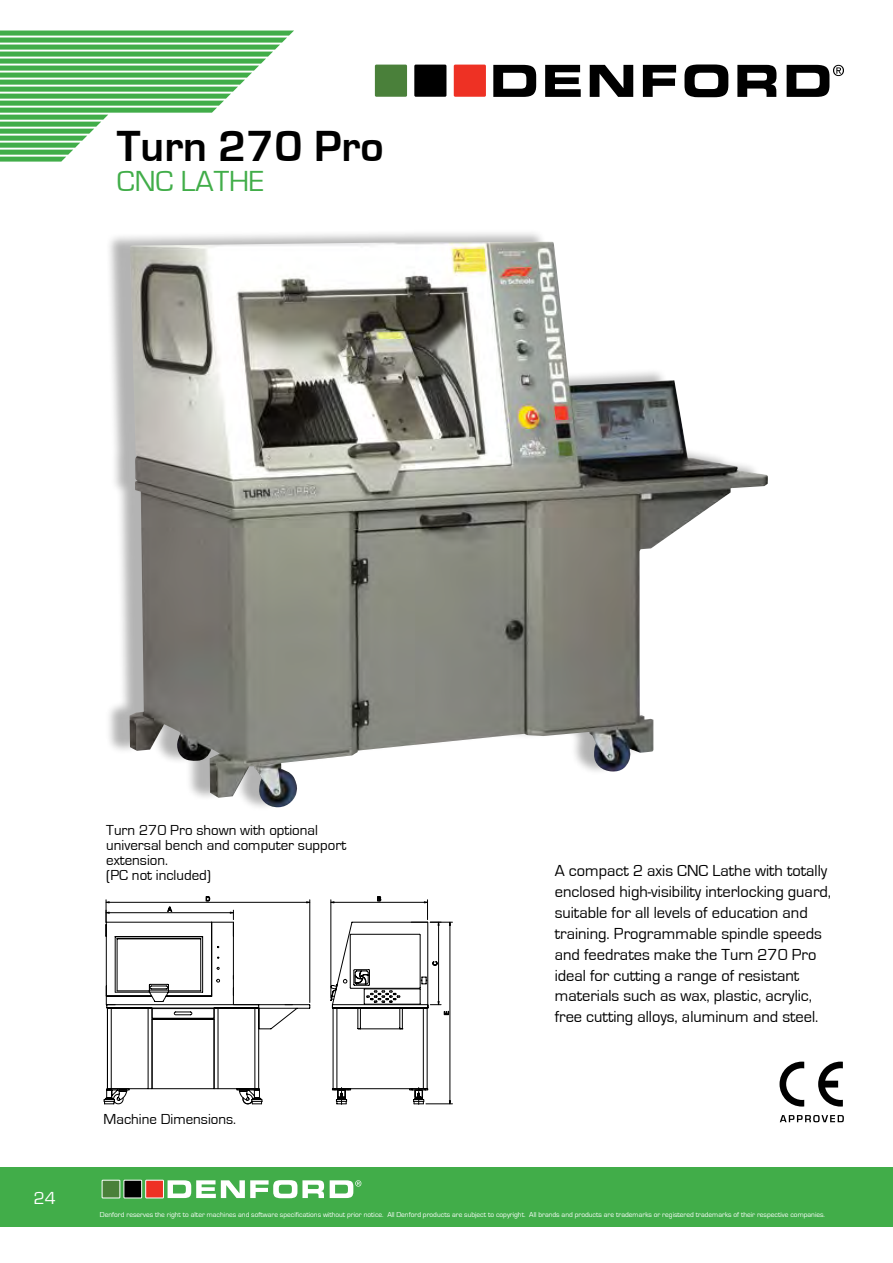
<style>
.page{position:relative;width:893px;height:1263px;background:#fff}
.page>*{position:absolute;margin:0;border:0;box-sizing:border-box;transform-origin:0 0}
.t1{font:700 44.85px "Eurostile";color:#000}
.t2{font:30px "Eurostile";color:#41ad49}
.t3{font:18px "Eurostile";color:#fff}
.t4{font:16.5px/21px "Eurostile";color:#000}
.t5{font:15px/15px "Eurostile";color:#000}
.t6{font:7.35px "Eurostile";color:#fff}
</style>
<div class="page">
<svg style="left:0;top:31px;width:294px;height:131px"></svg>
<div style="left:375px;top:65px;width:32px;height:32px;background:#4a803a"></div>
<div style="left:414px;top:65px;width:32px;height:32px;background:#000"></div>
<div style="left:454px;top:65px;width:32px;height:32px;background:#ee3124"></div>
<svg style="left:493px;top:65px;width:43px;height:32px"></svg>
<svg style="left:545px;top:65px;width:36px;height:32px"></svg>
<svg style="left:590px;top:65px;width:43px;height:32px"></svg>
<svg style="left:643px;top:65px;width:33px;height:32px"></svg>
<svg style="left:684px;top:65px;width:44px;height:32px"></svg>
<svg style="left:737px;top:65px;width:39px;height:32px"></svg>
<svg style="left:787px;top:65px;width:57px;height:32px"></svg>
<div style="left:0;top:1167px;width:893px;height:59px;background:#41ad49"></div>
<div style="left:102px;top:1180px;width:18px;height:18px;background:#4a803a"></div>
<div style="left:102px;top:1180px;width:18px;height:18px;border:1px solid #fff"></div>
<div style="left:124px;top:1180px;width:18px;height:18px;background:#000"></div>
<div style="left:124px;top:1180px;width:18px;height:18px;border:1px solid #fff"></div>
<div style="left:146px;top:1180px;width:17px;height:18px;background:#ee3124"></div>
<div style="left:145px;top:1180px;width:19px;height:18px;border:1px solid #fff"></div>
<svg style="left:168px;top:1180px;width:156px;height:18px"></svg>
<svg style="left:330px;top:1180px;width:31px;height:18px"></svg>
<div style="left:106px;top:229px;width:654px;height:583px;background:#000;opacity:.3"></div>
<img style="left:130px;top:242px;width:638px;height:565px">
<svg style="left:103px;top:896px;width:349px;height:209px"></svg>
<svg style="left:779px;top:1061px;width:25px;height:45px"></svg>
<svg style="left:818px;top:1061px;width:25px;height:45px"></svg>
<svg style="left:780px;top:1115px;width:64px;height:7px"></svg>
<h1 class="t1" style="left:117px;top:122px;width:268px">Turn 270 Pro</h1>
<h2 class="t2" style="left:117px;top:165px;width:149px">CNC LATHE</h2>
<p class="t3" style="left:34px;top:1189px;width:24px">24</p>
<p class="t5" style="left:106px;top:823px;width:241px">Turn 270 Pro shown with optional universal bench and computer support extension.<br>(PC not included)</p>
<p class="t5" style="left:104px;top:1112px;width:134px">Machine Dimensions.</p>
<p class="t4" style="left:555px;top:860px;width:278px">A compact 2 axis CNC Lathe with totally enclosed high-visibility interlocking guard, suitable for all levels of education and training. Programmable spindle speeds and feedrates make the Turn 270 Pro ideal for cutting a range of resistant materials such as wax, plastic, acrylic, free cutting alloys, aluminum and steel.</p>
<p class="t6" style="left:100px;top:1210px;width:726px">Denford reserves the right to alter machines and software specifications without prior notice. All Denford products are subject to copyright. All brands and products are trademarks or registered trademarks of their respective companies.</p>
</div>
